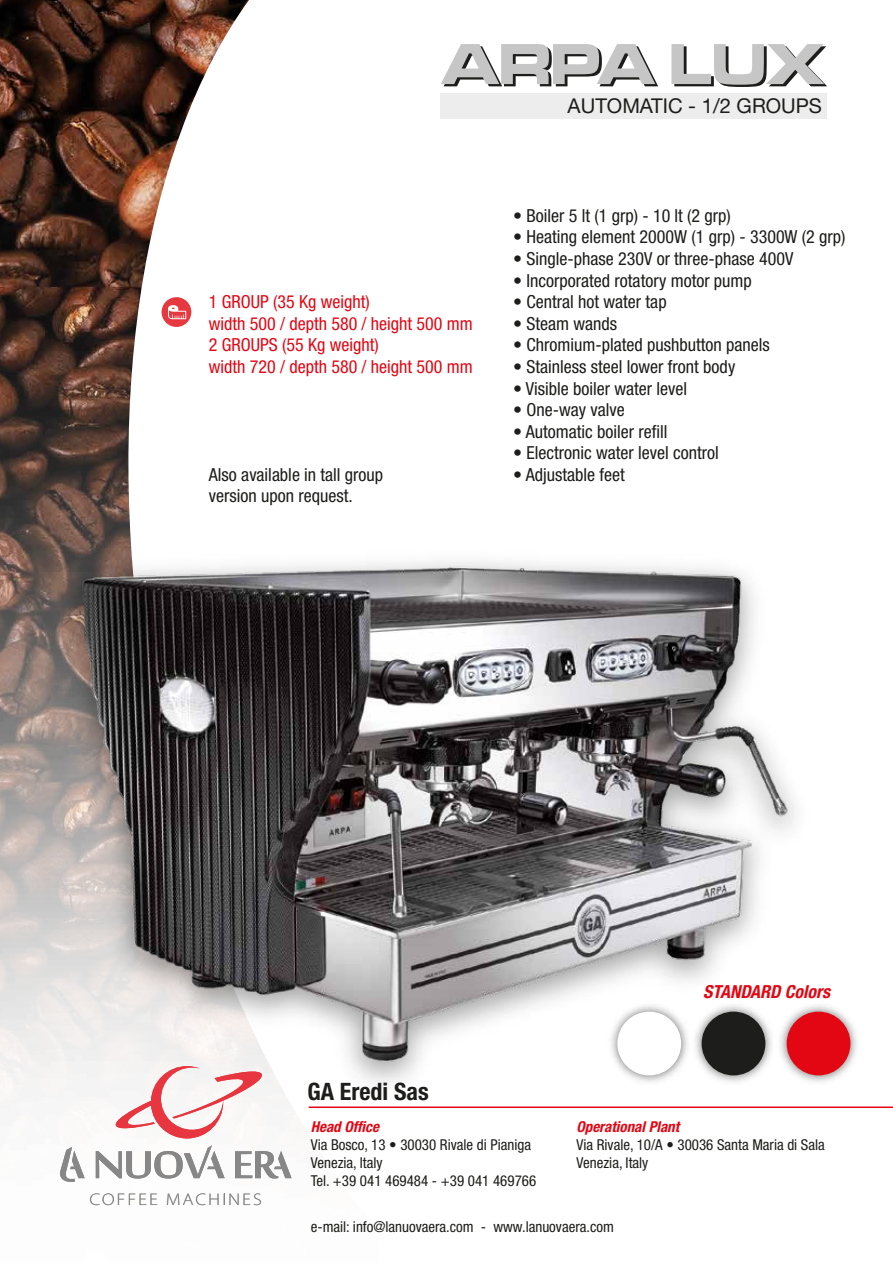
<style>
.page{position:relative;width:893px;height:1263px;background:#fff}
.page>*{position:absolute;margin:0;border:0;box-sizing:border-box;transform-origin:0 0}
.t1{font:60px "Microgramma D Bold Exte";color:#1d1d1b;scale:.96 1}
.t2{font:700 condensed 24px "Helvetica Neue";color:#1d1d1b}
.t3{font:20.4px "Helvetica Neue";color:#1d1d1b}
.t4{font:condensed 18px/21.6px "Helvetica Neue";color:#1d1d1b}
.t5{font:condensed 18px/21.6px "Helvetica Neue";color:#e30613}
.t6{font:italic 700 condensed 18px "Helvetica Neue";color:#e30613}
.t7{font:300 16.95px "Myriad Pro";letter-spacing:.105em;color:#878787;scale:1.12 1}
.t8{font:condensed 15px/18px "Helvetica Neue";color:#1d1d1b}
.t9{font:italic 700 condensed 15px "Helvetica Neue";color:#e30613}
</style>
<div class="page">
<img style="left:0;top:0;width:309px;height:1206px">
<img style="left:46px;top:1085px;width:263px;height:20px">
<img style="left:43px;top:515px;width:753px;height:570px">
<div style="left:441px;top:94px;width:386px;height:25px;background:#ededed"></div>
<hr style="left:309px;top:1106px;width:584px;height:2px;background:#e30613">
<img style="left:778px;top:999px;width:79px;height:86px">
<div style="left:787px;top:1012px;width:63px;height:63px;background:#e30613;border-radius:50%"></div>
<img style="left:694px;top:999px;width:84px;height:86px">
<div style="left:702px;top:1012px;width:63px;height:63px;background:#1d1d1b;border-radius:50%"></div>
<img style="left:605px;top:999px;width:89px;height:86px">
<div style="left:617px;top:1012px;width:64px;height:63px;background:#fff;border-radius:50%"></div>
<svg style="left:162px;top:297px;width:29px;height:30px"></svg>
<svg style="left:90px;top:1193px;width:67px;height:12px"></svg>
<svg style="left:167px;top:1193px;width:51px;height:12px"></svg>
<svg style="left:224px;top:1193px;width:37px;height:12px"></svg>
<svg style="left:235px;top:1151px;width:57px;height:27px"></svg>
<svg style="left:60px;top:1147px;width:25px;height:35px"></svg>
<svg style="left:96px;top:1145px;width:129px;height:33px"></svg>
<svg style="left:114px;top:1066px;width:150px;height:72px"></svg>
<h1 class="t1" style="left:445px;top:26px;width:400px">ARPA LUX</h1>
<p class="t3" style="left:568px;top:94px;width:256px">AUTOMATIC - 1/2 GROUPS</p>
<p class="t5" style="left:209px;top:291px;width:265px">1 GROUP (35 Kg weight)<br>width 500 / depth 580 / height 500 mm<br>2 GROUPS (55 Kg weight)<br>width 720 / depth 580 / height 500 mm</p>
<p class="t4" style="left:209px;top:463px;width:176px">Also available in tall group version upon request.</p>
<p class="t4" style="left:513px;top:205px;width:219px">• Boiler 5 lt (1 grp) - 10 lt (2 grp)</p>
<p class="t4" style="left:513px;top:226px;width:334px">• Heating element 2000W (1 grp) - 3300W (2 grp)</p>
<p class="t4" style="left:513px;top:248px;width:282px">• Single-phase 230V or three-phase 400V</p>
<p class="t4" style="left:513px;top:269px;width:240px">• Incorporated rotatory motor pump</p>
<p class="t4" style="left:513px;top:291px;width:155px">• Central hot water tap</p>
<p class="t4" style="left:513px;top:313px;width:105px">• Steam wands</p>
<p class="t4" style="left:513px;top:334px;width:258px">• Chromium-plated pushbutton panels</p>
<p class="t4" style="left:513px;top:356px;width:224px">• Stainless steel lower front body</p>
<p class="t4" style="left:513px;top:377px;width:176px">• Visible boiler water level</p>
<p class="t4" style="left:513px;top:399px;width:113px">• One-way valve</p>
<p class="t4" style="left:513px;top:421px;width:156px">• Automatic boiler refill</p>
<p class="t4" style="left:513px;top:442px;width:207px">• Electronic water level control</p>
<p class="t4" style="left:513px;top:464px;width:113px">• Adjustable feet</p>
<h2 class="t2" style="left:308px;top:1077px;width:123px">GA Eredi Sas</h2>
<p class="t6" style="left:703px;top:981px;width:128px">STANDARD Colors</p>
<p class="t7" style="left:89px;top:1190px;width:155px">COFFEE MACHINES</p>
<p class="t9" style="left:311px;top:1117px;width:70px">Head Office</p>
<p class="t8" style="left:311px;top:1135px;width:227px">Via Bosco, 13 • 30030 Rivale di Pianiga<br>Venezia, Italy<br>Tel. +39 041 469484 - +39 041 469766</p>
<p class="t9" style="left:576px;top:1117px;width:104px">Operational Plant</p>
<p class="t8" style="left:576px;top:1135px;width:250px">Via Rivale, 10/A • 30036 Santa Maria di Sala<br>Venezia, Italy</p>
<p class="t8" style="left:311px;top:1218px;width:305px">e-mail: info@lanuovaera.com - www.lanuovaera.com</p>
</div>
